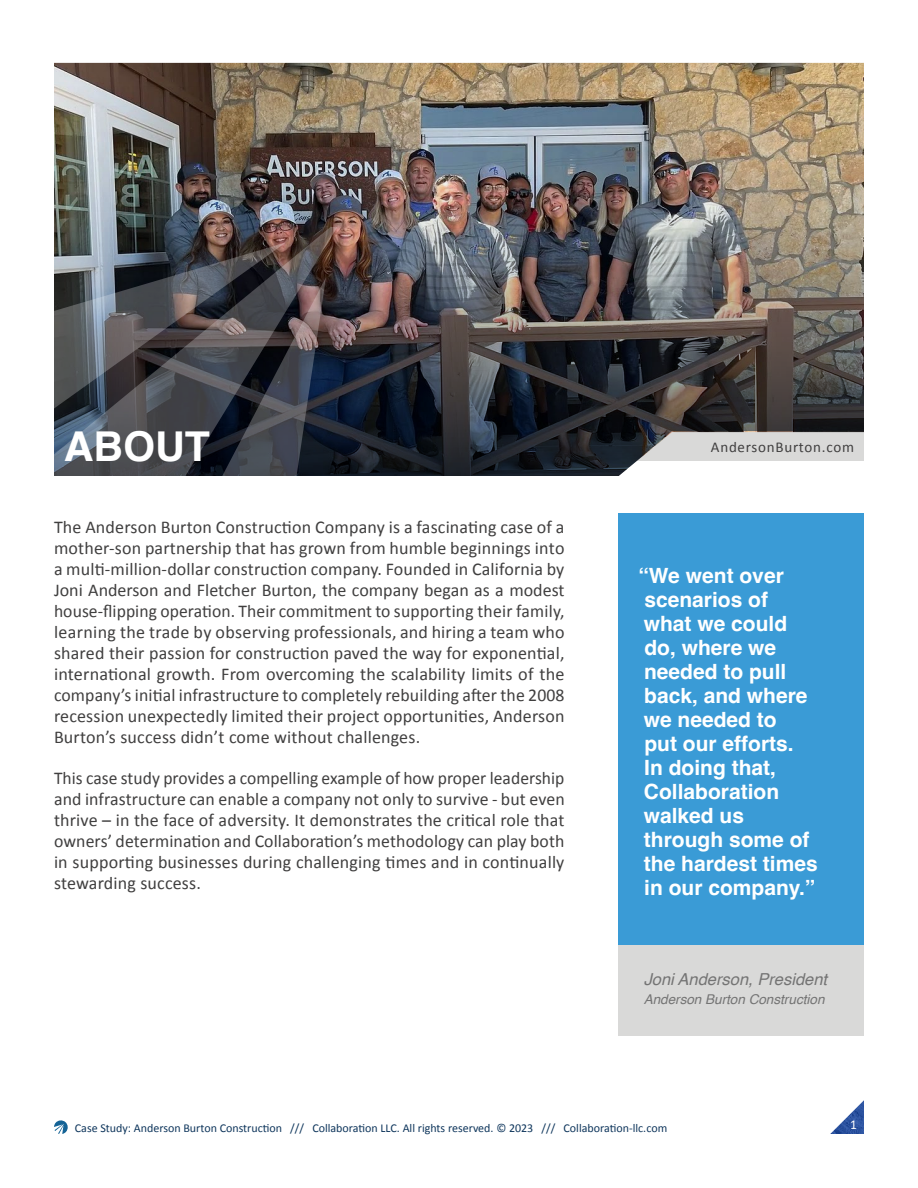
<style>
.page{position:relative;width:918px;height:1188px;background:#fff}
.page>*{position:absolute;margin:0;border:0;box-sizing:border-box;transform-origin:0 0}
.Main_Header{font:700 41.1px "Helvetica";color:#fff}
.Side_Quote{font:700 21px/24px "Helvetica";color:#fff}
.Body_Text{font:18px/21px "Calibri";letter-spacing:.01em;color:#403f3f;text-align:justify}
.Side_Quote-2{font:italic 16.5px "Helvetica";color:#747474}
.SQ1{font:15px "Calibri";letter-spacing:.05em;color:#403f3f}
.Side_Quote-3{font:italic 13.5px "Helvetica";color:#747474}
.t1{font:13.5px "Calibri";color:#fff}
.t2{font:12px "Calibri";color:#0f365c}
</style>
<div class="page">
<svg style="left:54px;top:1120px;width:14px;height:14px"></svg>
<img style="left:830px;top:1100px;width:34px;height:34px">
<img style="left:54px;top:62px;width:810px;height:414px">
<img style="left:54px;top:228px;width:291px;height:248px">
<div style="left:619px;top:514px;width:245px;height:431px;background:#3a9bd6"></div>
<div style="left:619px;top:945px;width:245px;height:91px;background:#d9d9d8"></div>
<p class="Main_Header" style="left:64px;top:421px;width:148px">ABOUT</p>
<p class="Body_Text" style="left:54px;top:516px;width:512px">The Anderson Burton Construction Company is a fascinating case of a mother-son partnership that has grown from humble beginnings into a multi-million-dollar construction company. Founded in California by Joni Anderson and Fletcher Burton, the company began as a modest house-flipping operation. Their commitment to supporting their family, learning the trade by observing professionals, and hiring a team who shared their passion for construction paved the way for exponential, international growth. From overcoming the scalability limits of the company’s initial infrastructure to completely rebuilding after the 2008 recession unexpectedly limited their project opportunities, Anderson Burton’s success didn’t come without challenges.</p>
<p class="Body_Text" style="left:54px;top:767px;width:512px">This case study provides a compelling example of how proper leadership and infrastructure can enable a company not only to survive - but even thrive – in the face of adversity. It demonstrates the critical role that owners’ determination and Collaboration’s methodology can play both in supporting businesses during challenging times and in continually stewarding success.</p>
<p class="SQ1" style="left:711px;top:437px;width:145px">AndersonBurton.com</p>
<p class="Side_Quote" style="left:638px;top:566px;width:181px">“We went over scenarios of<br>what we could do, where we needed to pull back, and where we needed to<br>put our efforts.<br>In doing that,<br>Collaboration walked us through some of the hardest times in our company.”</p>
<p class="Side_Quote-2" style="left:644px;top:966px;width:185px">Joni Anderson, President</p>
<p class="Side_Quote-3" style="left:644px;top:989px;width:182px">Anderson Burton Construction</p>
<p class="t2" style="left:75px;top:1119px;width:594px">Case Study: Anderson Burton Construction /// Collaboration LLC. All rights reserved. © 2023 /// Collaboration-llc.com</p>
<p class="t1" style="left:850px;top:1115px;width:8px">1</p>
</div>
